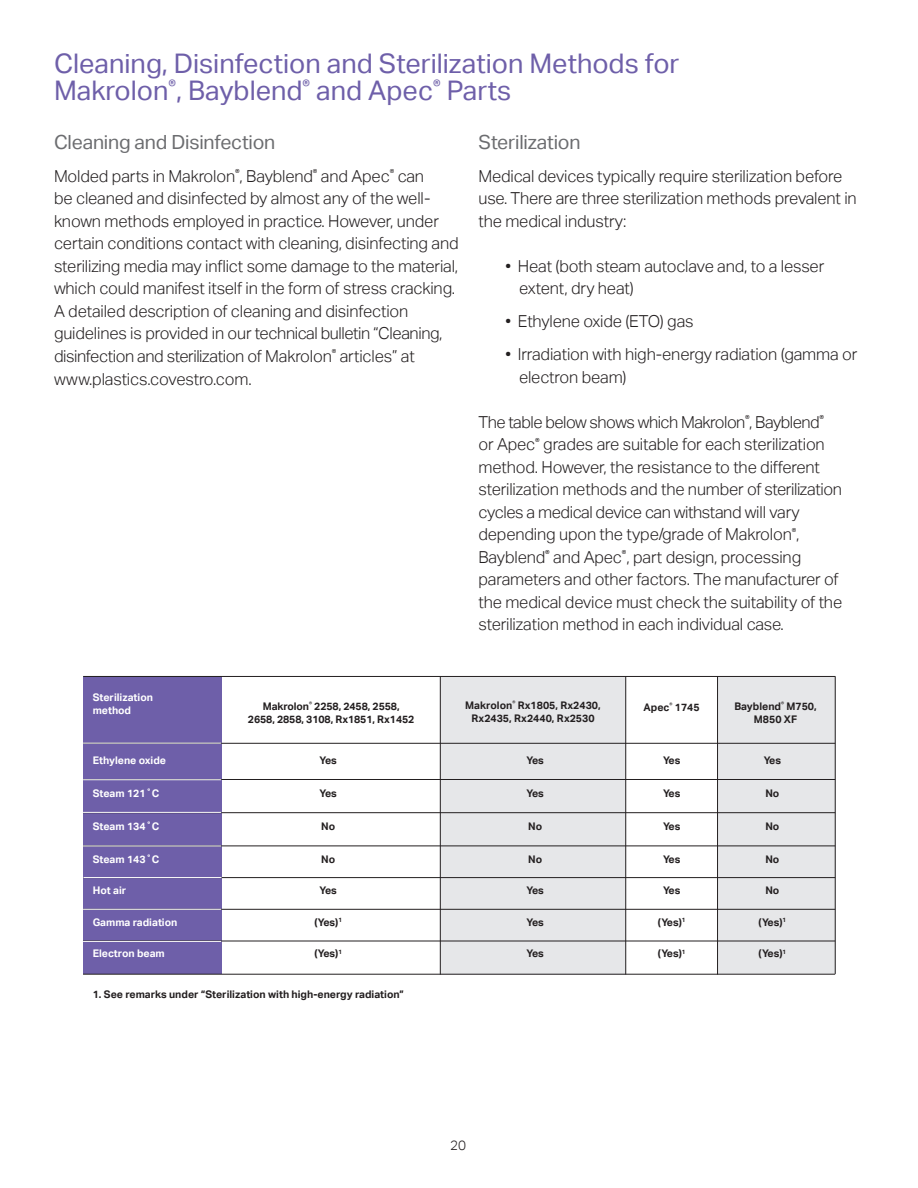
<style>
.page{position:relative;width:918px;height:1188px;background:#fff}
.page>*{position:absolute;margin:0;border:0;box-sizing:border-box;transform-origin:0 0}
.t1{font:27px "Aktiv Grotesk";color:#6e5fa9}
.t2{font:19.5px "Aktiv Grotesk";letter-spacing:-.01em;color:#6c6d70}
.t3{font:300 16.5px/22.5px "Aktiv Grotesk";letter-spacing:-.01em;color:#231f20}
.t4{font:300 13.5px "Aktiv Grotesk";color:#231f20}
.t5{font:700 10.5px "Aktiv Grotesk";color:#231f20}
.t6{font:700 10.5px "Aktiv Grotesk";color:#fff}
</style>
<div class="page">
<div style="left:440px;top:677px;width:186px;height:298px;background:#e6e7e9"></div>
<div style="left:718px;top:677px;width:117px;height:297px;background:#e6e7e9"></div>
<div style="left:83px;top:676px;width:138px;height:298px;background:#6e5fa9"></div>
<hr style="left:83px;top:743px;width:752px;height:1px;background:#231f20">
<hr style="left:83px;top:779px;width:752px;height:1px;background:#231f20">
<hr style="left:83px;top:812px;width:752px;height:1px;background:#231f20">
<hr style="left:83px;top:846px;width:752px;height:1px;background:#231f20">
<hr style="left:83px;top:877px;width:752px;height:1px;background:#231f20">
<hr style="left:83px;top:909px;width:752px;height:1px;background:#231f20">
<hr style="left:83px;top:941px;width:752px;height:1px;background:#231f20">
<hr style="left:83px;top:974px;width:752px;height:1px;background:#231f20">
<hr style="left:440px;top:676px;width:1px;height:299px;background:#231f20">
<hr style="left:625px;top:676px;width:1px;height:299px;background:#231f20">
<hr style="left:717px;top:676px;width:1px;height:299px;background:#231f20">
<hr style="left:835px;top:676px;width:1px;height:298px;background:#231f20">
<hr style="left:83px;top:676px;width:752px;height:1px;background:#231f20">
<hr style="left:83px;top:743px;width:138px;height:1px;background:#fff">
<hr style="left:83px;top:779px;width:138px;height:1px;background:#fff">
<hr style="left:83px;top:812px;width:138px;height:1px;background:#fff">
<hr style="left:83px;top:846px;width:138px;height:1px;background:#fff">
<hr style="left:83px;top:877px;width:139px;height:1px;background:#fff">
<hr style="left:83px;top:909px;width:138px;height:1px;background:#fff">
<hr style="left:83px;top:941px;width:138px;height:1px;background:#fff">
<p class="t1" style="left:54px;top:48px;width:627px">Cleaning, Disinfection and Sterilization Methods for</p>
<p class="t1" style="left:54px;top:75px;width:459px">Makrolon<sup>®</sup>, Bayblend<sup>®</sup> and Apec<sup>®</sup> Parts</p>
<p class="t2" style="left:54px;top:130px;width:223px">Cleaning and Disinfection</p>
<p class="t3" style="left:54px;top:165px;width:406px">Molded parts in Makrolon<sup>®</sup>, Bayblend<sup>®</sup> and Apec<sup>®</sup> can<br>be cleaned and disinfected by almost any of the well&shy;known methods employed in practice. However, under certain conditions contact with cleaning, disinfecting and sterilizing media may inflict some damage to the material, which could manifest itself in the form of stress cracking.<br>A detailed description of cleaning and disinfection guidelines is provided in our technical bulletin “Cleaning, disinfection and sterilization of Makrolon<sup>®</sup> articles” at</p>
<p class="t3" style="left:54px;top:368px;width:199px">www.plastics.covestro.com.</p>
<p class="t2" style="left:478px;top:130px;width:104px">Sterilization</p>
<p class="t3" style="left:478px;top:165px;width:380px">Medical devices typically require sterilization before use. There are three sterilization methods prevalent in the medical industry:</p>
<p class="t3" style="left:519px;top:255px;width:307px;text-indent:-14px">• Heat (both steam autoclave and, to a lesser extent, dry heat)</p>
<p class="t3" style="left:506px;top:310px;width:190px">• Ethylene oxide (ETO) gas</p>
<p class="t3" style="left:519px;top:343px;width:340px;text-indent:-14px">• Irradiation with high-energy radiation (gamma or electron beam)</p>
<p class="t3" style="left:478px;top:411px;width:365px">The table below shows which Makrolon<sup>®</sup>, Bayblend<sup>® </sup>or Apec<sup>®</sup> grades are suitable for each sterilization method. However, the resistance to the different sterilization methods and the number of sterilization cycles a medical device can withstand will vary depending upon the type/grade of Makrolon<sup>®</sup>, Bayblend<sup>®</sup> and Apec<sup>®</sup>, part design, processing parameters and other factors. The manufacturer of the medical device must check the suitability of the sterilization method in each individual case.</p>
<p class="t6" style="left:93px;top:691px;width:62px">Sterilization</p>
<p class="t6" style="left:93px;top:704px;width:40px">method</p>
<p class="t5" style="left:263px;top:700px;width:138px">Makrolon<sup>®</sup> 2258, 2458, 2558,</p>
<p class="t5" style="left:248px;top:713px;width:168px">2658, 2858, 3108, Rx1851, Rx1452</p>
<p class="t5" style="left:465px;top:699px;width:137px">Makrolon<sup>®</sup> Rx1805, Rx2430,</p>
<p class="t5" style="left:471px;top:712px;width:125px">Rx2435, Rx2440, Rx2530</p>
<p class="t5" style="left:644px;top:701px;width:58px">Apec<sup>®</sup> 1745</p>
<p class="t5" style="left:734px;top:700px;width:84px">Bayblend<sup>®</sup> M750,</p>
<p class="t5" style="left:754px;top:714px;width:45px">M850 XF</p>
<p class="t6" style="left:93px;top:754px;width:75px">Ethylene oxide</p>
<p class="t5" style="left:320px;top:754px;width:19px">Yes</p>
<p class="t5" style="left:527px;top:754px;width:19px">Yes</p>
<p class="t5" style="left:663px;top:754px;width:19px">Yes</p>
<p class="t5" style="left:764px;top:754px;width:19px">Yes</p>
<p class="t6" style="left:93px;top:787px;width:68px">Steam 121˚C</p>
<p class="t5" style="left:320px;top:787px;width:19px">Yes</p>
<p class="t5" style="left:527px;top:787px;width:19px">Yes</p>
<p class="t5" style="left:663px;top:787px;width:19px">Yes</p>
<p class="t5" style="left:765px;top:787px;width:16px">No</p>
<p class="t6" style="left:93px;top:820px;width:68px">Steam 134˚C</p>
<p class="t5" style="left:321px;top:820px;width:16px">No</p>
<p class="t5" style="left:528px;top:820px;width:16px">No</p>
<p class="t5" style="left:663px;top:820px;width:19px">Yes</p>
<p class="t5" style="left:765px;top:820px;width:16px">No</p>
<p class="t6" style="left:93px;top:853px;width:68px">Steam 143˚C</p>
<p class="t5" style="left:321px;top:853px;width:16px">No</p>
<p class="t5" style="left:528px;top:853px;width:16px">No</p>
<p class="t5" style="left:663px;top:853px;width:19px">Yes</p>
<p class="t5" style="left:765px;top:853px;width:16px">No</p>
<p class="t6" style="left:93px;top:884px;width:35px">Hot air</p>
<p class="t5" style="left:320px;top:884px;width:19px">Yes</p>
<p class="t5" style="left:527px;top:884px;width:19px">Yes</p>
<p class="t5" style="left:663px;top:884px;width:19px">Yes</p>
<p class="t5" style="left:765px;top:884px;width:16px">No</p>
<p class="t6" style="left:93px;top:916px;width:86px">Gamma radiation</p>
<p class="t5" style="left:314px;top:916px;width:29px">(Yes)<sup>1</sup></p>
<p class="t5" style="left:527px;top:916px;width:19px">Yes</p>
<p class="t5" style="left:658px;top:916px;width:29px">(Yes)<sup>1</sup></p>
<p class="t5" style="left:759px;top:916px;width:29px">(Yes)<sup>1</sup></p>
<p class="t6" style="left:93px;top:947px;width:74px">Electron beam</p>
<p class="t5" style="left:314px;top:947px;width:29px">(Yes)<sup>1</sup></p>
<p class="t5" style="left:527px;top:947px;width:19px">Yes</p>
<p class="t5" style="left:658px;top:947px;width:29px">(Yes)<sup>1</sup></p>
<p class="t5" style="left:759px;top:947px;width:29px">(Yes)<sup>1</sup></p>
<p class="t5" style="left:93px;top:988px;width:313px">1. See remarks under “Sterilization with high-energy radiation”</p>
<p class="t4" style="left:450px;top:1138px;width:17px">20</p>
</div>
